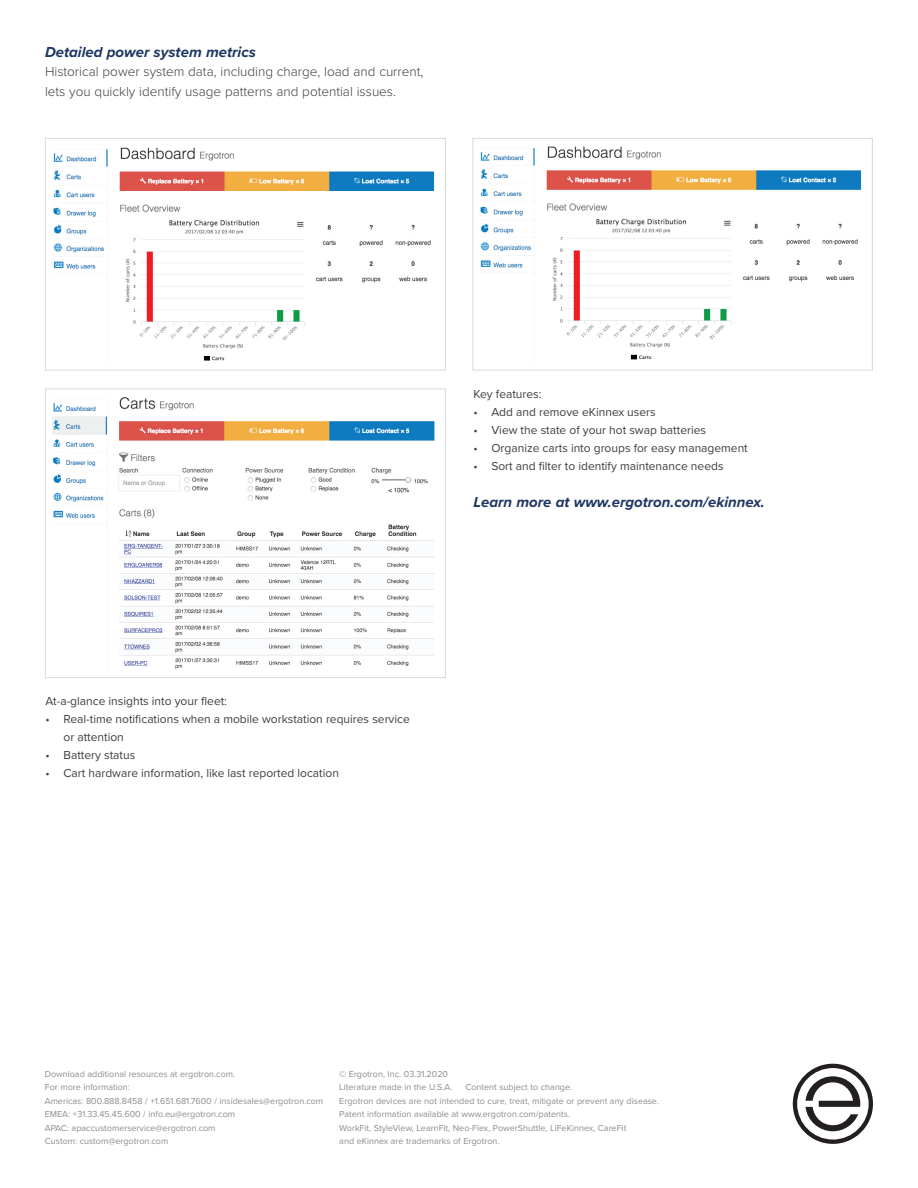
<style>
.page{position:relative;width:918px;height:1188px;background:#fff}
.page>*{position:absolute;margin:0;border:0;box-sizing:border-box;transform-origin:0 0}
.t1{font:italic 700 15px "Proxima Nova";color:#1e3662}
.t2{font:300 13.5px/19.5px "Proxima Nova";color:#3e3e3f}
.t3{font:12px/18px "Proxima Nova";color:#3e3e3f}
.t4{font:9px/13.5px "Proxima Nova";color:#8a8c8f}
</style>
<div class="page">
<img style="left:53px;top:147px;width:382px;height:214px">
<div style="left:45px;top:138px;width:401px;height:232px;border:1px solid #d8d9db"></div>
<img style="left:52px;top:397px;width:383px;height:272px">
<div style="left:45px;top:388px;width:401px;height:290px;border:1px solid #d8d9db"></div>
<img style="left:480px;top:146px;width:382px;height:214px">
<div style="left:472px;top:138px;width:401px;height:232px;border:1px solid #d8d9db"></div>
<svg style="left:793px;top:1064px;width:80px;height:80px"></svg>
<h1 class="t1" style="left:45px;top:41px;width:212px">Detailed power system metrics</h1>
<h2 class="t2" style="left:45px;top:61px;width:380px">Historical power system data, including charge, load and current, lets you quickly identify usage patterns and potential issues.</h2>
<h3 class="t3" style="left:473px;top:384px;width:70px">Key features:</h3>
<h3 class="t3" style="left:473px;top:402px;width:184px">• Add and remove eKinnex users</h3>
<h3 class="t3" style="left:473px;top:420px;width:234px">• View the state of your hot swap batteries</h3>
<h3 class="t3" style="left:473px;top:438px;width:276px">• Organize carts into groups for easy management</h3>
<h3 class="t3" style="left:473px;top:456px;width:252px">• Sort and filter to identify maintenance needs</h3>
<h1 class="t1" style="left:473px;top:491px;width:293px">Learn more at www.ergotron.com/ekinnex.</h1>
<h3 class="t3" style="left:45px;top:692px;width:183px">At-a-glance insights into your fleet:</h3>
<h3 class="t3" style="left:63px;top:710px;width:348px;text-indent:-18px">• Real-time notifications when a mobile workstation requires service or attention</h3>
<h3 class="t3" style="left:45px;top:746px;width:91px">• Battery status</h3>
<h3 class="t3" style="left:45px;top:764px;width:295px">• Cart hardware information, like last reported location</h3>
<p class="t4" style="left:45px;top:1066px;width:280px">Download additional resources at ergotron.com.<br>For more information:<br>Americas: 800.888.8458 / +1.651.681.7600 / insidesales@ergotron.com EMEA: +31.33.45.45.600 / info.eu@ergotron.com<br>APAC: apaccustomerservice@ergotron.com<br>Custom: custom@ergotron.com</p>
<p class="t4" style="left:339px;top:1066px;width:115px">© Ergotron, Inc. 03.31.2020<br>Literature made in the U.S.A.</p>
<p class="t4" style="left:339px;top:1080px;width:321px;text-indent:126px">Content subject to change.<br>Ergotron devices are not intended to cure, treat, mitigate or prevent any disease.<br>Patent information available at www.ergotron.com/patents.<br>WorkFit, StyleView, LearnFit, Neo-Flex, PowerShuttle, LiFeKinnex, CareFit<br>and eKinnex are trademarks of Ergotron.</p>
</div>
